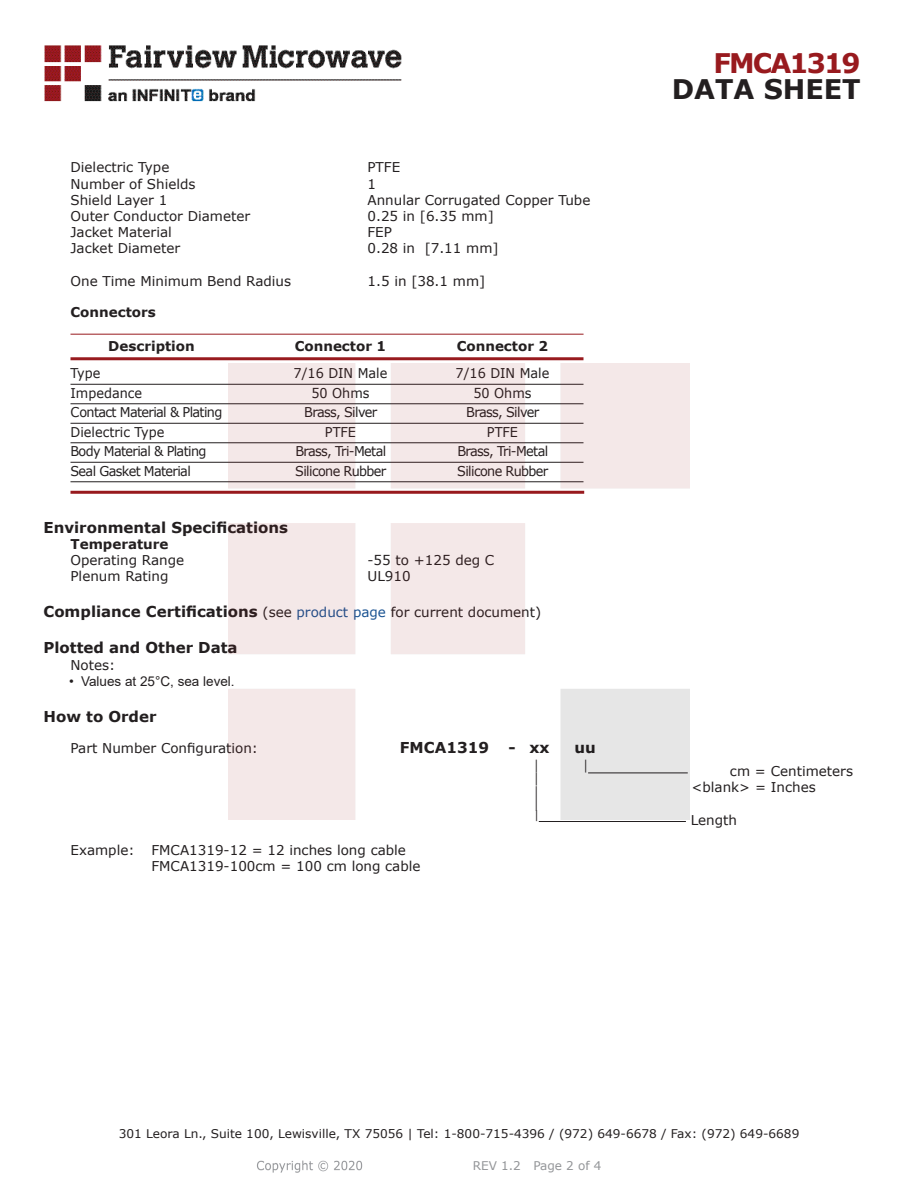
<style>
.page{position:relative;width:918px;height:1188px;background:#fff}
.page>*{position:absolute;margin:0;border:0;box-sizing:border-box;transform-origin:0 0}
.t1{font:700 27px "Verdana";color:#231f20}
.FM{font:700 27px "Verdana";letter-spacing:-.07em;color:#981a1e}
.Specs_Para{font:25.8px "Verdana";color:#231f20;scale:.39 1}
.Head1_for_Compliance{font:700 15px "Verdana";color:#231f20}
.Head1{font:700 15px "Verdana";color:#231f20}
.Specs_Para-2{font:700 15px "Verdana";color:#231f20}
.Specs_Para-3{font:13.5px "Verdana";color:#231f20}
.Table_Body_Connector{font:13.5px "Verdana";letter-spacing:-.05em;color:#231f20;scale:.95 1}
.Table_Body_Connector-2{font:13.5px "Verdana";color:#231f20;scale:.95 1}
.Table_Header_Connect{font:700 13.5px "Verdana";color:#231f20}
.t2{font:13.5px "Arial";color:#231f20}
.Head2_after_Head1{font:700 13.5px "Verdana";color:#231f20}
.Head2{font:700 13.5px "Verdana";color:#231f20}
.Specs_Para-4{font:13.5px "Verdana";color:#231f20;scale:.75 1}
.t3{font:12px "Verdana";color:#231f20}
.REV_Info{font:12px "Verdana";color:#939598}
.Specs_Para-5{font:11.25px "Verdana";color:#231f20;scale:.86 1}
.s1{font-weight:400;font-size:13.5px}
.s2{font-weight:400;font-size:13.5px;color:#1a5392}
</style>
<div class="page">
<hr style="left:70px;top:334px;width:514px;height:1px;background:#981a1e">
<hr style="left:70px;top:357px;width:514px;height:3px;background:#981a1e">
<hr style="left:70px;top:384px;width:514px;height:1px;background:#231f20">
<hr style="left:70px;top:404px;width:514px;height:1px;background:#231f20">
<hr style="left:70px;top:423px;width:514px;height:1px;background:#231f20">
<hr style="left:70px;top:443px;width:514px;height:1px;background:#231f20">
<hr style="left:70px;top:462px;width:514px;height:1px;background:#231f20">
<hr style="left:70px;top:482px;width:514px;height:1px;background:#231f20">
<hr style="left:70px;top:491px;width:514px;height:3px;background:#981a1e">
<hr style="left:539px;top:821px;width:147px;height:1px;background:#231f20">
<img style="left:257px;top:1160px;width:106px;height:13px">
<img style="left:228px;top:364px;width:462px;height:456px">
<img style="left:44px;top:45px;width:358px;height:57px">
<p class="Specs_Para-3" style="left:70px;top:158px;width:100px">Dielectric Type</p>
<p class="Specs_Para-3" style="left:368px;top:158px;width:34px">PTFE</p>
<p class="Specs_Para-3" style="left:70px;top:174px;width:127px">Number of Shields</p>
<p class="Specs_Para-3" style="left:368px;top:174px;width:10px">1</p>
<p class="Specs_Para-3" style="left:70px;top:191px;width:98px">Shield Layer 1</p>
<p class="Specs_Para-3" style="left:368px;top:191px;width:224px">Annular Corrugated Copper Tube</p>
<p class="Specs_Para-3" style="left:70px;top:207px;width:181px">Outer Conductor Diameter</p>
<p class="Specs_Para-3" style="left:368px;top:207px;width:128px">0.25 in [6.35 mm]</p>
<p class="Specs_Para-3" style="left:70px;top:223px;width:103px">Jacket Material</p>
<p class="Specs_Para-3" style="left:368px;top:223px;width:26px">FEP</p>
<p class="Specs_Para-3" style="left:70px;top:239px;width:111px">Jacket Diameter</p>
<p class="Specs_Para-3" style="left:368px;top:239px;width:133px">0.28 in [7.11 mm]</p>
<p class="Specs_Para-3" style="left:70px;top:272px;width:222px">One Time Minimum Bend Radius</p>
<p class="Specs_Para-3" style="left:368px;top:272px;width:119px">1.5 in [38.1 mm]</p>
<p class="Head2" style="left:70px;top:302px;width:87px">Connectors</p>
<p class="Table_Header_Connect" style="left:108px;top:337px;width:88px">Description</p>
<p class="Table_Header_Connect" style="left:295px;top:337px;width:93px">Connector 1</p>
<p class="Table_Header_Connect" style="left:457px;top:337px;width:93px">Connector 2</p>
<p class="Table_Body_Connector" style="left:70px;top:364px;width:33px">Type</p>
<p class="Table_Body_Connector-2" style="left:294px;top:364px;width:100px">7/16 DIN Male</p>
<p class="Table_Body_Connector-2" style="left:456px;top:364px;width:100px">7/16 DIN Male</p>
<p class="Table_Body_Connector-2" style="left:70px;top:384px;width:77px">Impedance</p>
<p class="Table_Body_Connector" style="left:311px;top:384px;width:63px">50 Ohms</p>
<p class="Table_Body_Connector" style="left:473px;top:384px;width:63px">50 Ohms</p>
<p class="Table_Body_Connector" style="left:70px;top:403px;width:161px">Contact Material &amp; Plating</p>
<p class="Table_Body_Connector" style="left:304px;top:403px;width:78px">Brass, Silver</p>
<p class="Table_Body_Connector" style="left:466px;top:403px;width:78px">Brass, Silver</p>
<p class="Table_Body_Connector-2" style="left:70px;top:423px;width:100px">Dielectric Type</p>
<p class="Table_Body_Connector" style="left:325px;top:423px;width:34px">PTFE</p>
<p class="Table_Body_Connector" style="left:487px;top:423px;width:34px">PTFE</p>
<p class="Table_Body_Connector" style="left:70px;top:442px;width:145px">Body Material &amp; Plating</p>
<p class="Table_Body_Connector" style="left:295px;top:442px;width:97px">Brass, Tri-Metal</p>
<p class="Table_Body_Connector" style="left:457px;top:442px;width:97px">Brass, Tri-Metal</p>
<p class="Table_Body_Connector" style="left:70px;top:462px;width:128px">Seal Gasket Material</p>
<p class="Table_Body_Connector" style="left:295px;top:462px;width:97px">Silicone Rubber</p>
<p class="Table_Body_Connector" style="left:457px;top:462px;width:97px">Silicone Rubber</p>
<p class="FM" style="left:714px;top:44px;width:149px">FMCA1319</p>
<p class="t1" style="left:672px;top:70px;width:191px">DATA SHEET</p>
<p class="Head1" style="left:44px;top:517px;width:246px">Environmental Specifications</p>
<p class="Head2_after_Head1" style="left:70px;top:535px;width:100px">Temperature</p>
<p class="Specs_Para-3" style="left:70px;top:551px;width:115px">Operating Range</p>
<p class="Specs_Para-3" style="left:368px;top:551px;width:128px">-55 to +125 deg C</p>
<p class="Specs_Para-3" style="left:70px;top:567px;width:100px">Plenum Rating</p>
<p class="Specs_Para-3" style="left:368px;top:567px;width:45px">UL910</p>
<p class="Head1_for_Compliance" style="left:44px;top:601px;width:499px">Compliance Certifications <span class="s1">(see</span> <span class="s2">product page</span> <span class="s1">for current document)</span></p>
<p class="Head1_for_Compliance" style="left:44px;top:637px;width:196px">Plotted and Other Data</p>
<p class="Specs_Para-3" style="left:70px;top:655px;width:46px">Notes:</p>
<p class="t2" style="left:69px;top:672px;width:167px">• Values at 25°C, sea level.</p>
<p class="Head1_for_Compliance" style="left:44px;top:706px;width:115px">How to Order</p>
<p class="Specs_Para-3" style="left:70px;top:739px;width:189px">Part Number Configuration:</p>
<p class="Specs_Para-2" style="left:400px;top:737px;width:91px">FMCA1319</p>
<p class="Specs_Para-2" style="left:509px;top:737px;width:43px">- xx</p>
<p class="Specs_Para-2" style="left:575px;top:737px;width:23px">uu</p>
<p class="Specs_Para-4" style="left:534px;top:756px;width:8px">|</p>
<p class="Specs_Para-4" style="left:584px;top:756px;width:8px">|</p>
<p class="Specs_Para-3" style="left:730px;top:762px;width:125px">cm = Centimeters</p>
<p class="Specs_Para-4" style="left:534px;top:769px;width:8px">|</p>
<p class="Specs_Para-3" style="left:692px;top:778px;width:126px">&lt;blank&gt; = Inches</p>
<p class="Specs_Para" style="left:534px;top:779px;width:13px">|</p>
<p class="Specs_Para-5" style="left:534px;top:807px;width:7px">|</p>
<p class="Specs_Para-3" style="left:691px;top:811px;width:48px">Length</p>
<p class="Specs_Para-3" style="left:70px;top:840px;width:66px">Example:</p>
<p class="Specs_Para-3" style="left:152px;top:840px;width:256px">FMCA1319-12 = 12 inches long cable</p>
<p class="Specs_Para-3" style="left:152px;top:857px;width:271px">FMCA1319-100cm = 100 cm long cable</p>
<p class="t3" style="left:119px;top:1125px;width:682px">301 Leora Ln., Suite 100, Lewisville, TX 75056 | Tel: 1-800-715-4396 / (972) 649-6678 / Fax: (972) 649-6689</p>
<p class="REV_Info" style="left:473px;top:1157px;width:130px">REV 1.2 Page 2 of 4</p>
</div>
